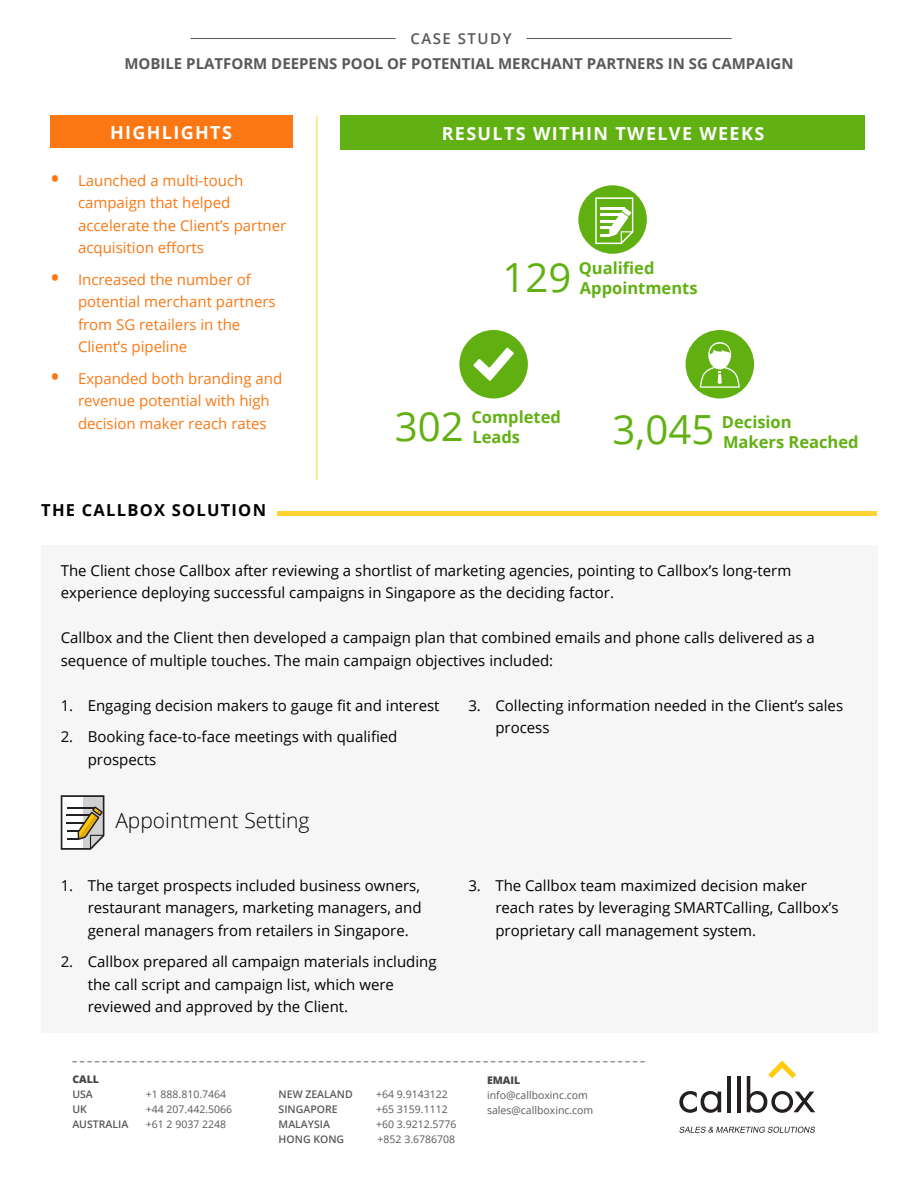
<style>
.page{position:relative;width:918px;height:1188px;background:#fff}
.page>*{position:absolute;margin:0;border:0;box-sizing:border-box;transform-origin:0 0}
.t1{font:40.2px "Open Sans";color:#61b112}
.t2{font:300 21px "Open Sans";color:#000}
.t3{font:700 18px "Open Sans";letter-spacing:.075em;color:#fff}
.t4{font:700 16.5px/19.8px "Open Sans";color:#61b112}
.t5{font:700 16.5px "Open Sans";letter-spacing:.075em;color:#000}
.t6{font:15px/22.5px "Open Sans";color:#000}
.t7{font:15px/22.5px "Open Sans";color:#fb7713}
.t8{font:700 15px "Open Sans";color:#58595b}
.t9{font:600 15px "Open Sans";letter-spacing:.1em;color:#58595b}
.t10{font:10.5px/15px "Open Sans";color:#58595b}
.t11{font:600 10.5px "Open Sans";color:#58595b}
.t12{font:800 10.5px "Open Sans";color:#474444}
.s1{font-weight:700;font-size:21px}
</style>
<div class="page">
<svg style="left:679px;top:1127px;width:136px;height:6px"></svg>
<svg style="left:679px;top:1091px;width:42px;height:22px"></svg>
<hr style="left:727px;top:1076px;width:4px;height:36px;background:#231f20">
<hr style="left:737px;top:1076px;width:4px;height:36px;background:#231f20">
<svg style="left:747px;top:1061px;width:68px;height:52px"></svg>
<svg style="left:72px;top:1061px;width:573px;height:1px"></svg>
<hr style="left:190px;top:38px;width:206px;height:1px;background:#58595b">
<hr style="left:526px;top:38px;width:206px;height:1px;background:#58595b">
<hr style="left:316px;top:116px;width:1px;height:364px;background:#ffd231">
<div style="left:278px;top:511px;width:599px;height:5px;background:#ffd231"></div>
<div style="left:41px;top:545px;width:837px;height:487px;background:#f6f6f6"></div>
<svg style="left:61px;top:795px;width:43px;height:55px"></svg>
<div style="left:578px;top:185px;width:69px;height:69px;background:#61b012;border-radius:50%"></div>
<svg style="left:595px;top:197px;width:38px;height:47px"></svg>
<div style="left:340px;top:116px;width:526px;height:34px;background:#61b112"></div>
<div style="left:50px;top:116px;width:242px;height:32px;background:#fb7713"></div>
<div style="left:459px;top:330px;width:69px;height:68px;background:#61b012;border-radius:50%"></div>
<svg style="left:473px;top:347px;width:41px;height:34px"></svg>
<div style="left:686px;top:330px;width:68px;height:68px;background:#61b012;border-radius:50%"></div>
<svg style="left:700px;top:342px;width:40px;height:46px"></svg>
<p class="t9" style="left:410px;top:29px;width:103px">CASE STUDY</p>
<p class="t8" style="left:124px;top:53px;width:671px">MOBILE PLATFORM DEEPENS POOL OF POTENTIAL MERCHANT PARTNERS IN SG CAMPAIGN</p>
<p class="t3" style="left:110px;top:120px;width:112px">HIGHLIGHTS</p>
<p class="t3" style="left:442px;top:121px;width:200px">RESU LTS WITHIN TWEL</p>
<p class="t3" style="left:669px;top:121px;width:95px">VE WEEKS</p>
<p class="t7" style="left:78px;top:168px;width:210px;text-indent:-27px"><span class="s1">•</span> Launched a multi-touch campaign that helped accelerate the Client’s partner acquisition efforts</p>
<p class="t7" style="left:78px;top:267px;width:199px;text-indent:-27px"><span class="s1">•</span> Increased the number of potential merchant partners from SG retailers in the<br>Client’s pipeline</p>
<p class="t7" style="left:78px;top:366px;width:206px;text-indent:-27px"><span class="s1">•</span> Expanded both branding and revenue potential with high decision maker reach rates</p>
<p class="t5" style="left:41px;top:498px;width:223px">THE CALLBOX SOLUTI ON</p>
<h1 class="t1" style="left:502px;top:250px;width:71px">129</h1>
<p class="t4" style="left:579px;top:258px;width:120px">QUALIFIED<br>APPOINTMENTS</p>
<h1 class="t1" style="left:395px;top:399px;width:71px">302</h1>
<p class="t4" style="left:471px;top:407px;width:91px">COMPLETED<br>LEADS</p>
<h1 class="t1" style="left:613px;top:402px;width:103px">3,045</h1>
<p class="t4" style="left:722px;top:412px;width:138px">DECISION<br>MAKERS REACHED</p>
<p class="t6" style="left:61px;top:559px;width:732px">The Client chose Callbox after reviewing a shortlist of marketing agencies, pointing to Callbox’s long-term experience deploying successful campaigns in Singapore as the deciding factor.</p>
<p class="t6" style="left:61px;top:626px;width:756px">Callbox and the Client then developed a campaign plan that combined emails and phone calls delivered as a sequence of multiple touches. The main campaign objectives included:</p>
<p class="t6" style="left:61px;top:694px;width:380px">1. Engaging decision makers to gauge fit and interest</p>
<p class="t6" style="left:88px;top:725px;width:311px;text-indent:-27px">2. Booking face-to-face meetings with qualified prospects</p>
<p class="t6" style="left:495px;top:694px;width:349px;text-indent:-27px">3. Collecting information needed in the Client’s sales process</p>
<h2 class="t2" style="left:115px;top:806px;width:196px">Appointment Setting</h2>
<p class="t6" style="left:88px;top:874px;width:335px;text-align:justify;text-indent:-27px">1. The target prospects included business owners, restaurant managers, marketing managers, and general managers from retailers in Singapore.</p>
<p class="t6" style="left:88px;top:950px;width:350px;text-indent:-27px">2. Callbox prepared all campaign materials including the call script and campaign list, which were reviewed and approved by the Client.</p>
<p class="t6" style="left:495px;top:874px;width:345px;text-indent:-27px">3. The Callbox team maximized decision maker reach rates by leveraging SMARTCalling, Callbox’s proprietary call management system.</p>
<p class="t12" style="left:72px;top:1071px;width:28px">CALL</p>
<p class="t11" style="left:72px;top:1087px;width:22px">USA</p>
<p class="t10" style="left:146px;top:1086px;width:82px">+1 888.810.7464</p>
<p class="t11" style="left:72px;top:1102px;width:16px">UK</p>
<p class="t10" style="left:146px;top:1101px;width:88px">+44 207.442.5066</p>
<p class="t11" style="left:72px;top:1117px;width:57px">AUSTRALIA</p>
<p class="t10" style="left:146px;top:1116px;width:82px">+61 2 9037 2248</p>
<p class="t11" style="left:279px;top:1087px;width:76px">NEW ZEALAND</p>
<p class="t10" style="left:376px;top:1086px;width:73px">+64 9.9143122</p>
<p class="t11" style="left:279px;top:1102px;width:61px">SINGAPORE</p>
<p class="t10" style="left:376px;top:1101px;width:73px">+65 3159.1112</p>
<p class="t11" style="left:279px;top:1117px;width:53px">MALAYSIA</p>
<p class="t10" style="left:376px;top:1116px;width:82px">+60 3.9212.5776</p>
<p class="t11" style="left:279px;top:1132px;width:67px">HONG KONG</p>
<p class="t10" style="left:378px;top:1131px;width:79px">+852 3.6786708</p>
<p class="t12" style="left:487px;top:1072px;width:35px">EMAIL</p>
<p class="t10" style="left:487px;top:1088px;width:108px">info@callboxinc.com sales@callboxinc.com</p>
</div>
